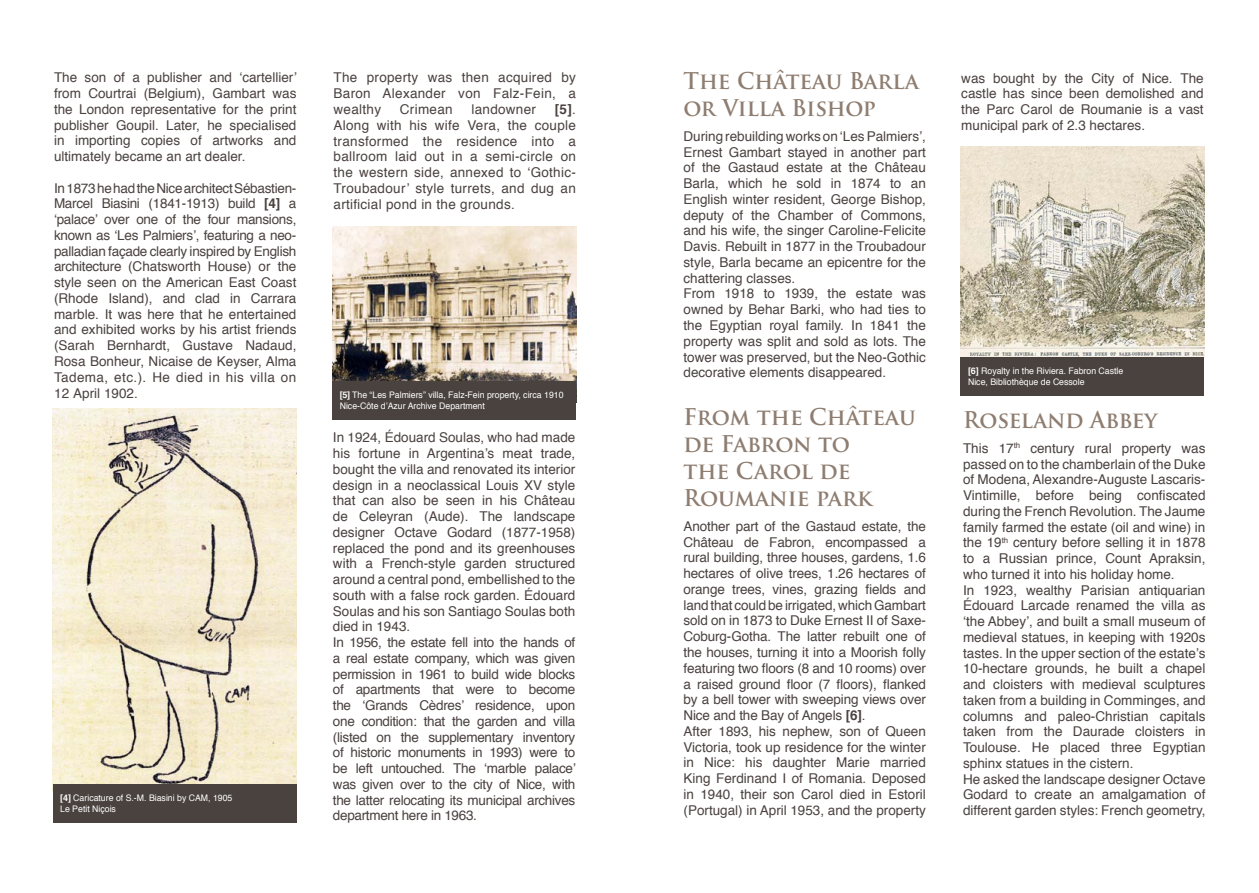
<style>
.page{position:relative;width:1259px;height:893px;background:#fff}
.page>*{position:absolute;margin:0;border:0;box-sizing:border-box;transform-origin:0 0}
.t1{font:700 22.5px/27px "Trajan Pro";color:#8e7d70}
.t2{font:13.5px/15.8px "Helvetica";color:#4a413f;text-align:justify}
.t3{font:13.5px "Helvetica";letter-spacing:.02em;color:#4a413f}
.t4{font:9px/10.8px "Helvetica";color:#fff}
.s1{font-weight:700}
</style>
<div class="page">
<img style="left:332px;top:226px;width:244px;height:155px">
<img style="left:960px;top:146px;width:244px;height:212px">
<img style="left:53px;top:408px;width:243px;height:376px">
<div style="left:53px;top:784px;width:243px;height:39px;background:#49423e"></div>
<div style="left:332px;top:381px;width:244px;height:39px;background:#49423e"></div>
<div style="left:960px;top:358px;width:244px;height:38px;background:#49423e"></div>
<p class="t2" style="left:54px;top:70px;width:244px">The son of a publisher and ‘cartellier’ from Courtrai (Belgium), Gambart was the London representative for the print publisher Goupil. Later, he specialised in importing copies of artworks and ultimately became an art dealer.</p>
<p class="t2" style="left:54px;top:180px;width:244px">In 1873 he had the Nice architect Sébastien-Marcel Biasini (1841-1913) build <span class="s1">[4]</span> a ‘palace’ over one of the four mansions, known as ‘Les Palmiers’, featuring a neo&shy;palladian façade clearly inspired by English architecture (Chatsworth House) or the style seen on the American East Coast (Rhode Island), and clad in Carrara marble. It was here that he entertained and exhibited works by his artist friends (Sarah Bernhardt, Gustave Nadaud, Rosa Bonheur, Nicaise de Keyser, Alma Tadema, etc.). He died in his villa on 12 April 1902.</p>
<p class="t4" style="left:60px;top:793px;width:174px"><span class="s1">[4]</span> Caricature of S.-M. Biasini by CAM, 1905<br>Le Petit Niçois</p>
<p class="t2" style="left:333px;top:70px;width:244px">The property was then acquired by Baron Alexander von Falz-Fein, a wealthy</p>
<p class="t3" style="left:400px;top:99px;width:54px">Crimean</p>
<p class="t3" style="left:471px;top:99px;width:66px">landowner</p>
<p class="t2" style="left:333px;top:102px;width:244px;text-indent:221px"><span class="s1">[5]</span>.<br>Along with his wife Vera, the couple transformed the residence into a ballroom laid out in a semi-circle on the western side, annexed to ‘Gothic-Troubadour’ style turrets, and dug an artificial pond in the grounds.</p>
<p class="t4" style="left:340px;top:390px;width:225px"><span class="s1">[5]</span> The “Les Palmiers” villa, Falz-Fein property, circa 1910<br>Nice-Côte d’Azur Archive Department</p>
<p class="t2" style="left:333px;top:430px;width:244px;text-align:left">In 1924, Édouard Soulas, who had made his fortune in Argentina’s meat trade, bought the villa and renovated its interior design in a neoclassical Louis XV style that can also be seen in his Château de Celeyran (Aude). The landscape designer Octave Godard (1877-1958) replaced the pond and its greenhouses with a French-style garden structured around a central pond, embellished to the south with a false rock garden. Édouard Soulas and his son Santiago Soulas both died in 1943.<br>In 1956, the estate fell into the hands of a real estate company, which was given permission in 1961 to build wide blocks of apartments that were to become the ‘Grands Cèdres’ residence, upon one condition: that the garden and villa (listed on the supplementary inventory of historic monuments in 1993) were to be left untouched. The ‘marble palace’ was given over to the city of Nice, with the latter relocating its municipal archives department here in 1963.</p>
<h1 class="t1" style="left:683px;top:68px;width:237px">The Château Barla or Villa Bishop</h1>
<p class="t2" style="left:683px;top:129px;width:244px;text-align:left">During rebuilding works on ‘LesPalmiers’, Ernest Gambart stayed in another part of the Gastaud estate at the Château Barla, which he sold in 1874 to an English winter resident, George Bishop, deputy of the Chamber of Commons, and his wife, the singer Caroline-Felicite Davis. Rebuilt in 1877 in the Troubadour style, Barla became an epicentre for the chattering classes.<br>From 1918 to 1939, the estate was owned by Behar Barki, who had ties to the Egyptian royal family. In 1841 the property was split and sold as lots. The tower was preserved, but the Neo-Gothic decorative elements disappeared.</p>
<h1 class="t1" style="left:683px;top:404px;width:234px">From the Château de Fabron to<br>the Carol de<br>Roumanie park</h1>
<p class="t2" style="left:683px;top:519px;width:244px;text-align:left">Another part of the Gastaud estate, the Château de Fabron, encompassed a rural building, three houses, gardens, 1.6 hectares of olive trees, 1.26 hectares of orange trees, vines, grazing fields and land that could be irrigated, which Gambart sold on in 1873 to Duke Ernest II of Saxe-Coburg-Gotha. The latter rebuilt one of the houses, turning it into a Moorish folly featuring two floors (8 and 10 rooms) over a raised ground floor (7 floors), flanked by a bell tower with sweeping views over Nice and the Bay of Angels <span class="s1">[6]</span>.<br>After 1893, his nephew, son of Queen Victoria, took up residence for the winter in Nice: his daughter Marie married King Ferdinand I of Romania. Deposed in 1940, their son Carol died in Estoril (Portugal) in April 1953, and the property</p>
<p class="t2" style="left:961px;top:70px;width:244px">was bought by the City of Nice. The castle has since been demolished and the Parc Carol de Roumanie is a vast municipal park of 2.3 hectares.</p>
<p class="t4" style="left:968px;top:366px;width:157px"><span class="s1">[6]</span> Royalty in the Riviera. Fabron Castle<br>Nice, Bibliothèque de Cessole</p>
<h1 class="t1" style="left:963px;top:407px;width:196px">Roseland Abbey</h1>
<p class="t2" style="left:963px;top:441px;width:244px;text-align:left">This 17<sup>th</sup> century rural property was passed on to the chamberlain of the Duke of Modena, Alexandre-Auguste Lascaris-Vintimille, before being confiscated during the French Revolution. The Jaume family farmed the estate (oil and wine) in the 19<sup>th</sup> century before selling it in 1878 to a Russian prince, Count Apraksin, who turned it into his holiday home.<br>In 1923, wealthy Parisian antiquarian Édouard Larcade renamed the villa as ‘the Abbey’, and built a small museum of medieval statues, in keeping with 1920s tastes. In the upper section of the estate’s 10-hectare grounds, he built a chapel and cloisters with medieval sculptures taken from a building in Comminges, and columns and paleo-Christian capitals taken from the Daurade cloisters in Toulouse. He placed three Egyptian sphinx statues in the cistern.<br>He asked the landscape designer Octave Godard to create an amalgamation of different garden styles: French geometry,</p>
</div>
